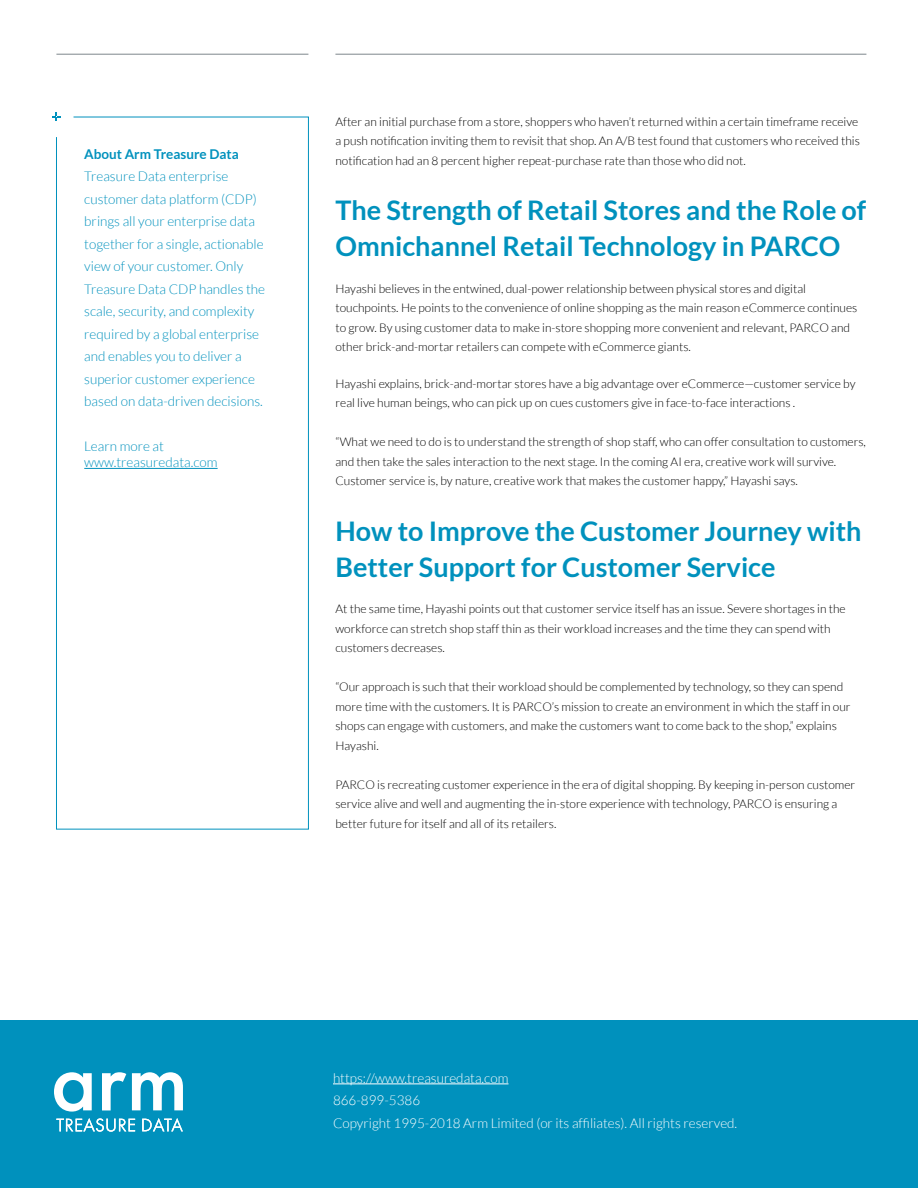
<style>
.page{position:relative;width:918px;height:1188px;background:#fff}
.page>*{position:absolute;margin:0;border:0;box-sizing:border-box;transform-origin:0 0}
.t1{font:700 27px/36px "Lato";color:#0091bd}
.t2{font:300 13.5px/22.5px "Lato";color:#0091bd}
.t3{font:300 13.5px/22.5px "Lato";color:#fff}
.t4{font:700 13.5px "Lato";color:#0091bd}
.t5{font:300 12px/19.5px "Lato";color:#000}
</style>
<div class="page">
<div style="left:0;top:1020px;width:918px;height:168px;background:#0091bd"></div>
<svg style="left:54px;top:1072px;width:129px;height:40px"></svg>
<svg style="left:56px;top:1118px;width:79px;height:14px"></svg>
<svg style="left:142px;top:1118px;width:41px;height:13px"></svg>
<hr style="left:333px;top:1084px;width:175px;height:1px;background:#fff">
<hr style="left:335px;top:54px;width:531px;height:1px;background:#7d868c">
<hr style="left:56px;top:54px;width:252px;height:1px;background:#7d868c">
<svg style="left:56px;top:116px;width:253px;height:714px"></svg>
<svg style="left:52px;top:113px;width:8px;height:8px"></svg>
<p class="t4" style="left:84px;top:146px;width:156px">About Arm Treasure Data</p>
<p class="t2" style="left:84px;top:165px;width:182px">Treasure Data enterprise customer data platform (CDP) brings all your enterprise data together for a single, actionable view of your customer. Only<br>Treasure Data CDP handles the scale, security, and complexity required by a global enterprise and enables you to deliver a superior customer experience based on data-driven decisions.</p>
<p class="t2" style="left:84px;top:438px;width:135px;line-height:16.2px">Learn more at www.treasuredata.com</p>
<p class="t5" style="left:335px;top:112px;width:526px">After an initial purchase from a store, shoppers who haven’t returned within a certain timeframe receive a push notification inviting them to revisit that shop. An A/B test found that customers who received this notification had an 8 percent higher repeat-purchase rate than those who did not.</p>
<h1 class="t1" style="left:335px;top:192px;width:532px">The Strength of Retail Stores and the Role of<br>Omnichannel Retail Technology in PARCO</h1>
<p class="t5" style="left:335px;top:279px;width:523px">Hayashi believes in the entwined, dual-power relationship between physical stores and digital touchpoints. He points to the convenience of online shopping as the main reason eCommerce continues to grow. By using customer data to make in-store shopping more convenient and relevant, PARCO and other brick-and-mortar retailers can compete with eCommerce giants.</p>
<p class="t5" style="left:335px;top:374px;width:522px">Hayashi explains, brick-and-mortar stores have a big advantage over eCommerce—customer service by real live human beings, who can pick up on cues customers give in face-to-face interactions .</p>
<p class="t5" style="left:335px;top:432px;width:532px">“What we need to do is to understand the strength of shop staff, who can offer consultation to customers, and then take the sales interaction to the next stage. In the coming AI era, creative work will survive.<br>Customer service is, by nature, creative work that makes the customer happy,” Hayashi says.</p>
<h1 class="t1" style="left:335px;top:513px;width:528px">How to Improve the Customer Journey with<br>Better Support for Customer Service</h1>
<p class="t5" style="left:335px;top:599px;width:512px">At the same time, Hayashi points out that customer service itself has an issue. Severe shortages in the workforce can stretch shop staff thin as their workload increases and the time they can spend with customers decreases.</p>
<p class="t5" style="left:335px;top:677px;width:517px">“Our approach is such that their workload should be complemented by technology, so they can spend more time with the customers. It is PARCO’s mission to create an environment in which the staff in our shops can engage with customers, and make the customers want to come back to the shop,” explains Hayashi.</p>
<p class="t5" style="left:335px;top:775px;width:521px">PARCO is recreating customer experience in the era of digital shopping. By keeping in-person customer service alive and well and augmenting the in-store experience with technology, PARCO is ensuring a better future for itself and all of its retailers.</p>
<p class="t3" style="left:333px;top:1067px;width:406px">https://www.treasuredata.com<br>866-899-5386<br>Copyright 1995-2018 Arm Limited (or its affiliates). All rights reserved.</p>
</div>
